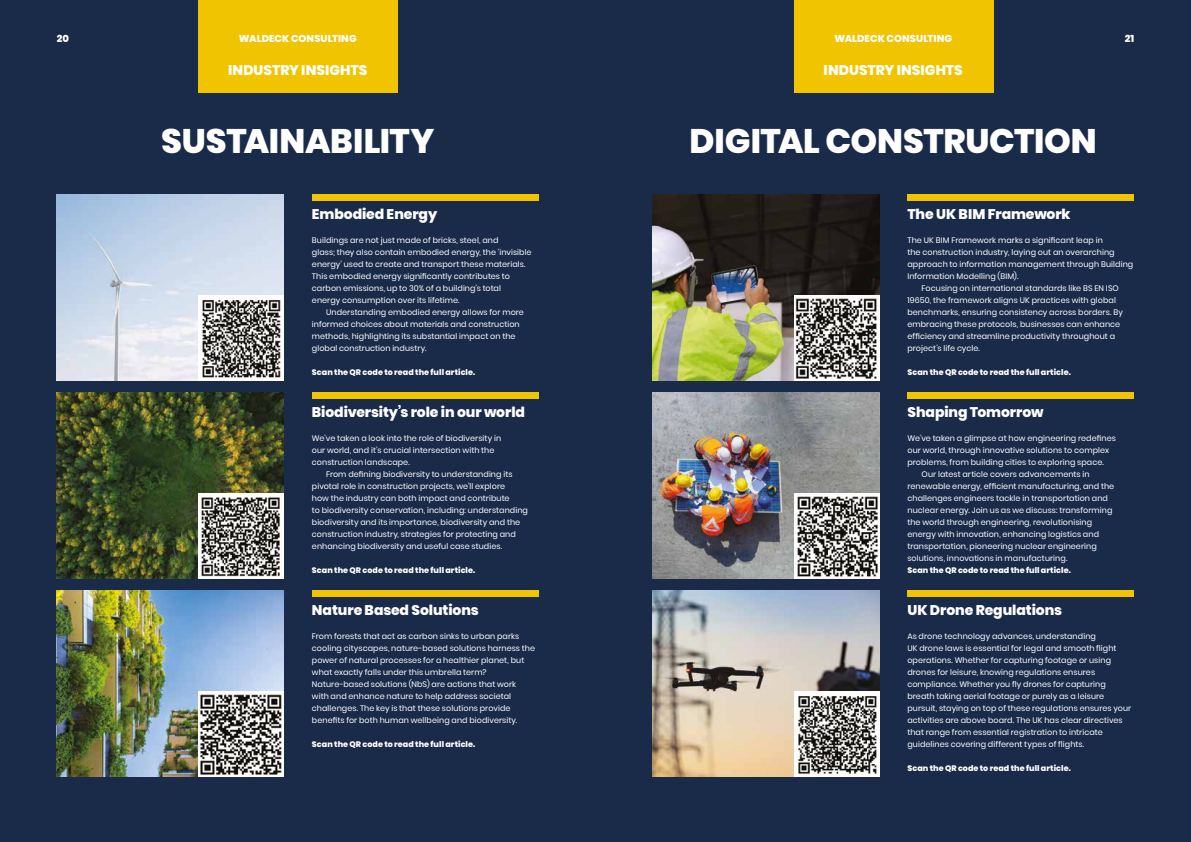
<style>
.page{position:relative;width:1191px;height:842px;background:#1a2b4a}
.page>*{position:absolute;margin:0;border:0;box-sizing:border-box;transform-origin:0 0}
.t1{font:800 34px "Poppins";letter-spacing:-.01em;color:#fff}
.t2{font:800 14px "Poppins";letter-spacing:-.005em;color:#fff}
.t3{font:800 10px "Poppins";letter-spacing:.01em;color:#fff}
.t4{font:8px/12px "Poppins";letter-spacing:.01em;color:#fff}
.t5{font:800 8px "Poppins";letter-spacing:.01em;color:#fff}
</style>
<div class="page">
<div style="left:198px;top:0;width:199px;height:93px;background:#f1c401"></div>
<div style="left:794px;top:0;width:199px;height:93px;background:#f1c401"></div>
<div style="left:312px;top:195px;width:227px;height:6px;background:#f1c401"></div>
<div style="left:907px;top:195px;width:227px;height:6px;background:#f1c401"></div>
<div style="left:312px;top:393px;width:227px;height:6px;background:#f1c401"></div>
<div style="left:907px;top:393px;width:227px;height:6px;background:#f1c401"></div>
<div style="left:312px;top:591px;width:227px;height:6px;background:#f1c401"></div>
<div style="left:907px;top:591px;width:227px;height:6px;background:#f1c401"></div>
<img style="left:57px;top:591px;width:226px;height:186px">
<img style="left:652px;top:591px;width:227px;height:186px">
<img style="left:57px;top:393px;width:226px;height:186px">
<img style="left:652px;top:393px;width:227px;height:186px">
<img style="left:57px;top:195px;width:226px;height:186px">
<img style="left:652px;top:195px;width:227px;height:186px">
<img style="left:198px;top:296px;width:85px;height:85px">
<img style="left:794px;top:296px;width:85px;height:85px">
<img style="left:198px;top:494px;width:85px;height:85px">
<img style="left:794px;top:494px;width:85px;height:85px">
<img style="left:198px;top:692px;width:85px;height:85px">
<img style="left:794px;top:692px;width:85px;height:85px">
<p class="t3" style="left:57px;top:33px;width:14px">20</p>
<p class="t3" style="left:239px;top:33px;width:119px">WALDECK CONSULTING</p>
<p class="t3" style="left:834px;top:33px;width:119px">WALDECK CONSULTING</p>
<p class="t3" style="left:1124px;top:33px;width:11px">21</p>
<h2 class="t2" style="left:228px;top:62px;width:141px">INDUSTRY INSIGHTS</h2>
<h2 class="t2" style="left:823px;top:62px;width:141px">INDUSTRY INSIGHTS</h2>
<h1 class="t1" style="left:161px;top:121px;width:274px">SUSTAINABILITY</h1>
<h1 class="t1" style="left:689px;top:121px;width:409px">DIGITAL CONSTRUCTION</h1>
<h2 class="t2" style="left:312px;top:206px;width:127px">Embodied Energy</h2>
<h2 class="t2" style="left:907px;top:206px;width:165px">The UK BIM Framework</h2>
<p class="t4" style="left:312px;top:234px;width:221px">Buildings are not just made of bricks, steel, and<br>glass; they also contain embodied energy, the ‘invisible energy’ used to create and transport these materials.<br>This embodied energy significantly contributes to carbon emissions, up to 30% of a building’s total<br>energy consumption over its lifetime.</p>
<p class="t4" style="left:312px;top:306px;width:213px;text-indent:14px">Understanding embodied energy allows for more informed choices about materials and construction methods, highlighting its substantial impact on the global construction industry.</p>
<p class="t5" style="left:312px;top:367px;width:165px">Scan the QR code to read the full article.</p>
<p class="t4" style="left:907px;top:234px;width:197px">The UK BIM Framework marks a significant leap in</p>
<p class="t4" style="left:907px;top:246px;width:209px">the construction industry, laying out an overarching</p>
<p class="t4" style="left:907px;top:258px;width:227px">approach to information management through Building</p>
<p class="t4" style="left:907px;top:270px;width:112px">Information Modelling (BIM).</p>
<p class="t4" style="left:921px;top:282px;width:199px">Focusing on international standards like BS EN ISO</p>
<p class="t4" style="left:907px;top:294px;width:210px">19650, the framework aligns UK practices with global</p>
<p class="t4" style="left:907px;top:306px;width:217px">benchmarks, ensuring consistency across borders. By</p>
<p class="t4" style="left:907px;top:318px;width:214px">embracing these protocols, businesses can enhance</p>
<p class="t4" style="left:907px;top:330px;width:209px">efficiency and streamline productivity throughout a</p>
<p class="t4" style="left:907px;top:342px;width:74px">project’s life cycle.</p>
<p class="t5" style="left:907px;top:367px;width:165px">Scan the QR code to read the full article.</p>
<h2 class="t2" style="left:312px;top:404px;width:215px">Biodiversity’s role in our world</h2>
<h2 class="t2" style="left:907px;top:404px;width:138px">Shaping Tomorrow</h2>
<p class="t4" style="left:312px;top:432px;width:191px">We’ve taken a look into the role of biodiversity in our world, and it’s crucial intersection with the construction landscape.</p>
<p class="t4" style="left:312px;top:468px;width:218px;text-indent:14px">From defining biodiversity to understanding its pivotal role in construction projects, we’ll explore<br>how the industry can both impact and contribute<br>to biodiversity conservation, including: understanding biodiversity and its importance, biodiversity and the construction industry, strategies for protecting and enhancing biodiversity and useful case studies.</p>
<p class="t5" style="left:312px;top:565px;width:165px">Scan the QR code to read the full article.</p>
<p class="t4" style="left:907px;top:432px;width:210px">We’ve taken a glimpse at how engineering redefines</p>
<p class="t4" style="left:907px;top:444px;width:203px">our world, through innovative solutions to complex</p>
<p class="t4" style="left:907px;top:456px;width:198px">problems, from building cities to exploring space.</p>
<p class="t4" style="left:921px;top:468px;width:170px">Our latest article covers advancements in</p>
<p class="t4" style="left:907px;top:480px;width:208px">renewable energy, efficient manufacturing, and the</p>
<p class="t4" style="left:907px;top:492px;width:202px">challenges engineers tackle in transportation and</p>
<p class="t4" style="left:907px;top:504px;width:206px">nuclear energy. Join us as we discuss: transforming</p>
<p class="t4" style="left:907px;top:516px;width:186px">the world through engineering, revolutionising</p>
<p class="t4" style="left:907px;top:528px;width:193px">energy with innovation, enhancing logistics and</p>
<p class="t4" style="left:907px;top:540px;width:191px">transportation, pioneering nuclear engineering</p>
<p class="t4" style="left:907px;top:552px;width:162px">solutions, innovations in manufacturing.</p>
<p class="t5" style="left:907px;top:565px;width:165px">Scan the QR code to read the full article.</p>
<h2 class="t2" style="left:312px;top:602px;width:168px">Nature Based Solutions</h2>
<h2 class="t2" style="left:907px;top:602px;width:156px">UK Drone Regulations</h2>
<p class="t4" style="left:312px;top:630px;width:225px">From forests that act as carbon sinks to urban parks cooling cityscapes, nature-based solutions harness the power of natural processes for a healthier planet, but what exactly falls under this umbrella term?<br>Nature-based solutions (NbS) are actions that work with and enhance nature to help address societal challenges. The key is that these solutions provide benefits for both human wellbeing and biodiversity.</p>
<p class="t5" style="left:312px;top:739px;width:165px">Scan the QR code to read the full article.</p>
<p class="t4" style="left:907px;top:630px;width:225px">As drone technology advances, understanding<br>UK drone laws is essential for legal and smooth flight operations. Whether for capturing footage or using drones for leisure, knowing regulations ensures compliance. Whether you fly drones for capturing breath taking aerial footage or purely as a leisure pursuit, staying on top of these regulations ensures your activities are above board. The UK has clear directives that range from essential registration to intricate guidelines covering different types of flights.</p>
<p class="t5" style="left:907px;top:763px;width:165px">Scan the QR code to read the full article.</p>
</div>
